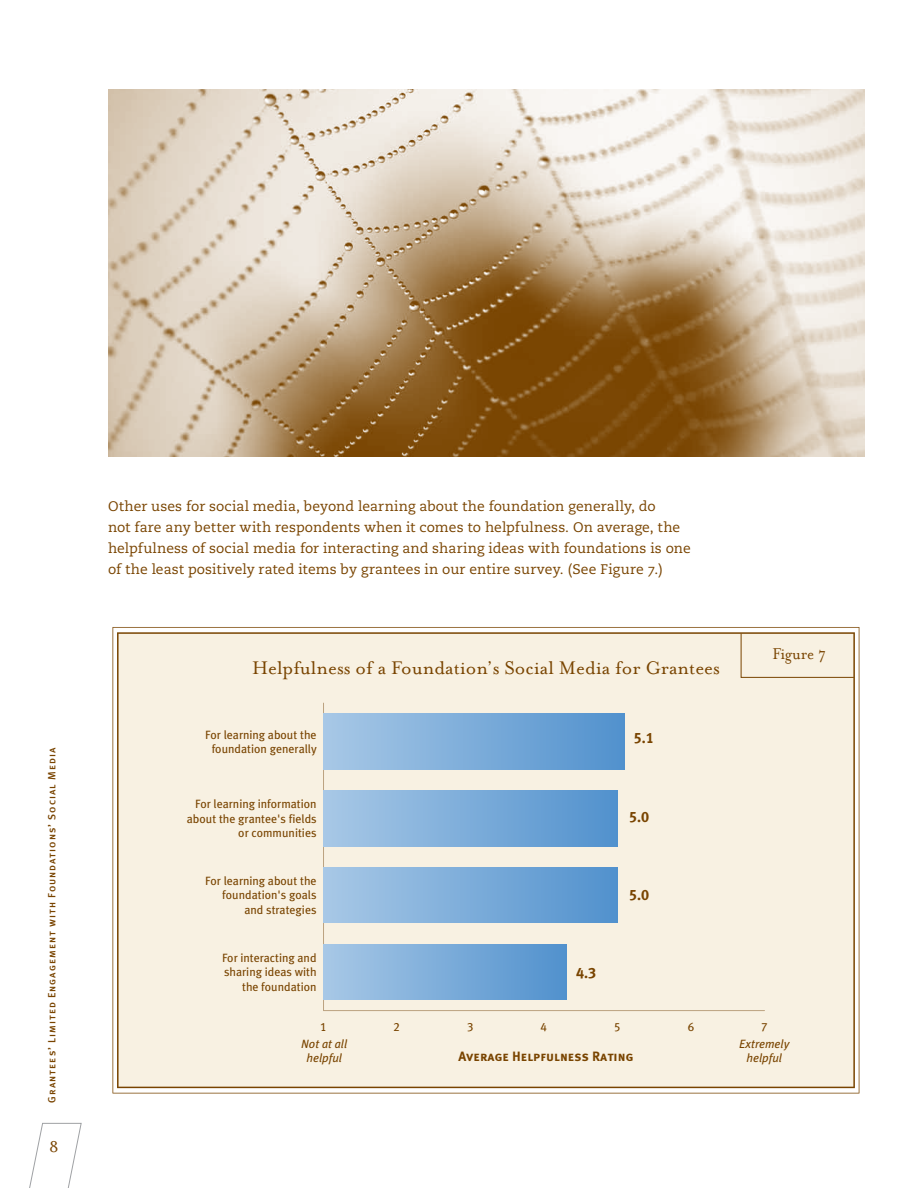
<style>
.page{position:relative;width:918px;height:1188px;background:#fff}
.page>*{position:absolute;margin:0;border:0;box-sizing:border-box;transform-origin:0 0}
.t1{font:21px "Mrs Eaves Roman";color:#794400}
.t2{font:18px "Mrs Eaves Roman";color:#794400;scale:.92 1}
.t3{font:18px "Mrs Eaves Roman";color:#794400}
.t4{font:15px "Meta Plus Bold Caps";color:#794400}
.t5{font:13.8px/21px "Caecilia Roman Os F";letter-spacing:.01em;color:#794400}
.t6{font:13.5px "Meta Plus Bold Caps";color:#794400}
.t7{font:12px/14.4px "Meta Plus";color:#794400;text-align:right}
.t8{font:italic 12px/14.4px "Meta Plus";color:#794400;text-align:center}
.t9{font:12px "Meta Plus Book Caps";color:#794400}
.t10{font:10.5px "Meta Plus Medium Caps";letter-spacing:.095em;color:#794400}
</style>
<div class="page">
<svg style="left:112px;top:627px;width:747px;height:467px"></svg>
<div style="left:117px;top:632px;width:738px;height:456px;background:#f8f1e2"></div>
<svg style="left:740px;top:633px;width:115px;height:45px;background:#f0e6d4"></svg>
<hr style="left:324px;top:1010px;width:441px;height:1px;background:#bca280">
<hr style="left:323px;top:703px;width:1px;height:308px;background:#bca280">
<div style="left:324px;top:714px;width:301px;height:55px;background:linear-gradient(to right,#a8c8e6,#5191cd)"></div>
<div style="left:324px;top:791px;width:294px;height:55px;background:linear-gradient(to right,#a8c8e6,#5191cd)"></div>
<div style="left:324px;top:868px;width:294px;height:55px;background:linear-gradient(to right,#a8c8e6,#5191cd)"></div>
<div style="left:324px;top:944px;width:242px;height:56px;background:linear-gradient(to right,#a8c8e6,#5191cd)"></div>
<svg style="left:29px;top:1123px;width:53px;height:65px"></svg>
<img style="left:108px;top:90px;width:756px;height:366px">
<p class="t10" style="left:46px;top:1103px;width:357px;rotate:-90deg">Grantees’ Limited Engagement with Foundations’ Social Media</p>
<h2 class="t3" style="left:49px;top:1137px;width:11px">8</h2>
<p class="t5" style="left:108px;top:496px;width:584px">Other uses for social media, beyond learning about the foundation generally, do<br>not fare any better with respondents when it comes to helpfulness. On average, the helpfulness of social media for interacting and sharing ideas with foundations is one of the least positively rated items by grantees in our entire survey. (See Figure 7.)</p>
<h1 class="t1" style="left:252px;top:656px;width:469px">Helpfulness of a Foundation’s Social Media for Grantees</h1>
<p class="t7" style="left:205px;top:727px;width:113px;text-align:center">For learning about the foundation generally</p>
<p class="t7" style="left:187px;top:797px;width:131px">For learning information about the grantee's fields or communities</p>
<p class="t7" style="left:205px;top:874px;width:113px">For learning about the foundation's goals and strategies</p>
<p class="t7" style="left:222px;top:950px;width:96px">For interacting and sharing ideas with the foundation</p>
<p class="t4" style="left:576px;top:964px;width:22px">4.3</p>
<p class="t4" style="left:634px;top:729px;width:22px">5.1</p>
<p class="t4" style="left:629px;top:808px;width:22px">5.0</p>
<p class="t4" style="left:629px;top:886px;width:22px">5.0</p>
<h2 class="t2" style="left:772px;top:644px;width:60px">Figure 7</h2>
<p class="t9" style="left:320px;top:1020px;width:8px">1</p>
<p class="t9" style="left:394px;top:1020px;width:8px">2</p>
<p class="t9" style="left:467px;top:1020px;width:8px">3</p>
<p class="t9" style="left:541px;top:1020px;width:8px">4</p>
<p class="t9" style="left:614px;top:1020px;width:8px">5</p>
<p class="t9" style="left:688px;top:1020px;width:8px">6</p>
<p class="t9" style="left:761px;top:1020px;width:8px">7</p>
<p class="t8" style="left:301px;top:1036px;width:47px">Not at all helpful</p>
<p class="t6" style="left:458px;top:1049px;width:177px">Average Helpfulness Rating</p>
<p class="t8" style="left:739px;top:1036px;width:52px">Extremely helpful</p>
</div>
